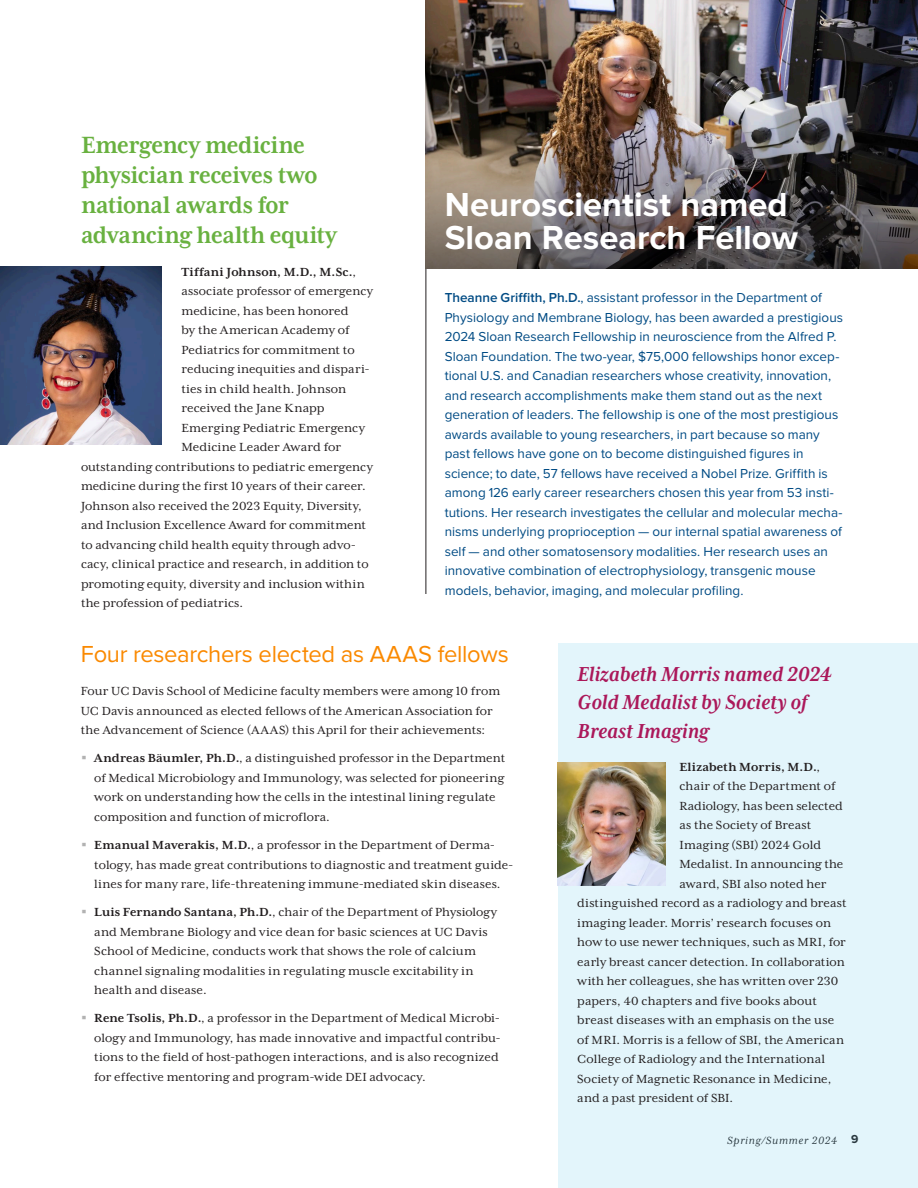
<style>
.page{position:relative;width:918px;height:1188px;background:#fff}
.page>*{position:absolute;margin:0;border:0;box-sizing:border-box;transform-origin:0 0}
.Head_16pt{font:700 34.5px/33px "Proxima Nova";color:#fff}
.Head_16pt-2{font:700 27px/30px "Mrs Eaves XL Serif Nar OT";letter-spacing:-.02em;color:#69b140}
.Head_16pt-3{font:24px "Proxima Nova";letter-spacing:-.015em;color:#fa8900}
.Head_16_ital{font:italic 700 23.25px/28.5px "Mrs Eaves XL Serif Nar OT";letter-spacing:-.005em;color:#ab185a}
.Body_Text_9_mexl_FIRST{font:13.5px/19.5px "Mrs Eaves XL Serif OT";letter-spacing:.01em;color:#231f20}
.Body_Text_9_mexl_FIRST-2{font:13.5px/19.5px "Proxima Nova";color:#004b84}
.Body_Text_9_mexl_FIRST-3{font:700 13.5px "Mrs Eaves XL Serif OT";letter-spacing:.02em;color:#231f20}
.t1{font:italic 12px "Mrs Eaves XL Serif OT";letter-spacing:.06em;color:#231f20}
.s1{font-weight:400}
.s2{font-weight:700}
.s3{font-weight:600}
.s4{font-family:"Proxima Nova";font-weight:700;font-style:normal}
</style>
<div class="page">
<img style="left:426px;top:0;width:492px;height:120px">
<img style="left:426px;top:120px;width:492px;height:149px">
<div style="left:558px;top:643px;width:360px;height:545px;background:#e3f5fb"></div>
<img style="left:0;top:266px;width:161px;height:179px">
<img style="left:558px;top:762px;width:108px;height:123px">
<hr style="left:426px;top:269px;width:1px;height:325px;background:#231f20">
<p class="Head_16pt-2" style="left:81px;top:130px;width:258px">Emergency medicine physician receives two national awards for advancing health equity</p>
<p class="Body_Text_9_mexl_FIRST-3" style="left:181px;top:264px;width:176px">Tiffani Johnson, M.D., M.Sc.<span class="s1">,</span></p>
<p class="Body_Text_9_mexl_FIRST" style="left:181px;top:281px;width:193px">associate professor of emergency</p>
<p class="Body_Text_9_mexl_FIRST" style="left:181px;top:301px;width:169px">medicine, has been honored</p>
<p class="Body_Text_9_mexl_FIRST" style="left:181px;top:320px;width:170px">by the American Academy of</p>
<p class="Body_Text_9_mexl_FIRST" style="left:181px;top:340px;width:175px">Pediatrics for commitment to</p>
<p class="Body_Text_9_mexl_FIRST" style="left:181px;top:359px;width:190px">reducing inequities and dispari-</p>
<p class="Body_Text_9_mexl_FIRST" style="left:181px;top:379px;width:166px">ties in child health. Johnson</p>
<p class="Body_Text_9_mexl_FIRST" style="left:181px;top:398px;width:145px">received the Jane Knapp</p>
<p class="Body_Text_9_mexl_FIRST" style="left:181px;top:418px;width:185px">Emerging Pediatric Emergency</p>
<p class="Body_Text_9_mexl_FIRST" style="left:181px;top:437px;width:161px">Medicine Leader Award for</p>
<p class="Body_Text_9_mexl_FIRST" style="left:81px;top:457px;width:293px">outstanding contributions to pediatric emergency</p>
<p class="Body_Text_9_mexl_FIRST" style="left:81px;top:476px;width:286px">medicine during the first 10 years of their career.</p>
<p class="Body_Text_9_mexl_FIRST" style="left:81px;top:496px;width:282px">Johnson also received the 2023 Equity, Diversity,</p>
<p class="Body_Text_9_mexl_FIRST" style="left:81px;top:515px;width:287px">and Inclusion Excellence Award for commitment</p>
<p class="Body_Text_9_mexl_FIRST" style="left:81px;top:535px;width:276px">to advancing child health equity through advo-</p>
<p class="Body_Text_9_mexl_FIRST" style="left:81px;top:554px;width:289px">cacy, clinical practice and research, in addition to</p>
<p class="Body_Text_9_mexl_FIRST" style="left:81px;top:574px;width:285px">promoting equity, diversity and inclusion within</p>
<p class="Body_Text_9_mexl_FIRST" style="left:81px;top:593px;width:164px">the profession of pediatrics.</p>
<p class="Head_16pt-3" style="left:81px;top:641px;width:429px">Four researchers elected as AAAS fellows</p>
<p class="Body_Text_9_mexl_FIRST" style="left:81px;top:682px;width:421px">Four UC Davis School of Medicine faculty members were among 10 from<br>UC Davis announced as elected fellows of the American Association for the Advancement of Science (AAAS) this April for their achievements:</p>
<p class="Body_Text_9_mexl_FIRST" style="left:94px;top:749px;width:412px"><span class="s2">Andreas Bäumler, Ph.D.</span>, a distinguished professor in the Department of Medical Microbiology and Immunology, was selected for pioneering work on understanding how the cells in the intestinal lining regulate composition and function of microflora.</p>
<p class="Body_Text_9_mexl_FIRST" style="left:94px;top:835px;width:421px"><span class="s2">Emanual Maverakis, M.D.</span>, a professor in the Department of Derma&shy;tology, has made great contributions to diagnostic and treatment guide&shy;lines for many rare, life-threatening immune-mediated skin diseases.</p>
<p class="Body_Text_9_mexl_FIRST" style="left:94px;top:903px;width:404px"><span class="s2">Luis Fernando Santana, Ph.D.</span>, chair of the Department of Physiology and Membrane Biology and vice dean for basic sciences at UC Davis School of Medicine, conducts work that shows the role of calcium channel signaling modalities in regulating muscle excitability in health and disease.</p>
<p class="Body_Text_9_mexl_FIRST" style="left:94px;top:1009px;width:408px"><span class="s2">Rene Tsolis, Ph.D.</span>, a professor in the Department of Medical Microbi&shy;ology and Immunology, has made innovative and impactful contribu&shy;tions to the field of host-pathogen interactions, and is also recognized for effective mentoring and program-wide DEI advocacy.</p>
<p class="Head_16pt" style="left:445px;top:190px;width:355px">Neuroscientist named<br>Sloan Research Fellow</p>
<p class="Body_Text_9_mexl_FIRST-2" style="left:445px;top:288px;width:400px"><span class="s3">Theanne Griffith, Ph.D.</span>, assistant professor in the Department of Physiology and Membrane Biology, has been awarded a prestigious 2024 Sloan Research Fellowship in neuroscience from the Alfred P.<br>Sloan Foundation. The two-year, $75,000 fellowships honor excep&shy;tional U.S. and Canadian researchers whose creativity, innovation, and research accomplishments make them stand out as the next generation of leaders. The fellowship is one of the most prestigious awards available to young researchers, in part because so many past fellows have gone on to become distinguished figures in science; to date, 57 fellows have received a Nobel Prize. Griffith is among 126 early career researchers chosen this year from 53 insti&shy;tutions. Her research investigates the cellular and molecular mecha&shy;nisms underlying proprioception — our internal spatial awareness of self — and other somatosensory modalities. Her research uses an innovative combination of electrophysiology, transgenic mouse models, behavior, imaging, and molecular profiling.</p>
<p class="Head_16_ital" style="left:577px;top:659px;width:256px">Elizabeth Morris named 2024<br>Gold Medalist by Society of<br>Breast Imaging</p>
<p class="Body_Text_9_mexl_FIRST-3" style="left:679px;top:759px;width:142px">Elizabeth Morris, M.D.<span class="s1">,</span></p>
<p class="Body_Text_9_mexl_FIRST" style="left:679px;top:776px;width:157px">chair of the Department of</p>
<p class="Body_Text_9_mexl_FIRST" style="left:679px;top:796px;width:165px">Radiology, has been selected</p>
<p class="Body_Text_9_mexl_FIRST" style="left:679px;top:815px;width:133px">as the Society of Breast</p>
<p class="Body_Text_9_mexl_FIRST" style="left:679px;top:835px;width:143px">Imaging (SBI) 2024 Gold</p>
<p class="Body_Text_9_mexl_FIRST" style="left:679px;top:854px;width:165px">Medalist. In announcing the</p>
<p class="Body_Text_9_mexl_FIRST" style="left:679px;top:874px;width:149px">award, SBI also noted her</p>
<p class="Body_Text_9_mexl_FIRST" style="left:577px;top:893px;width:271px">distinguished record as a radiology and breast</p>
<p class="Body_Text_9_mexl_FIRST" style="left:577px;top:913px;width:255px">imaging leader. Morris’ research focuses on</p>
<p class="Body_Text_9_mexl_FIRST" style="left:577px;top:932px;width:270px">how to use newer techniques, such as MRI, for</p>
<p class="Body_Text_9_mexl_FIRST" style="left:577px;top:952px;width:269px">early breast cancer detection. In collaboration</p>
<p class="Body_Text_9_mexl_FIRST" style="left:577px;top:971px;width:263px">with her colleagues, she has written over 230</p>
<p class="Body_Text_9_mexl_FIRST" style="left:577px;top:991px;width:241px">papers, 40 chapters and five books about</p>
<p class="Body_Text_9_mexl_FIRST" style="left:577px;top:1010px;width:259px">breast diseases with an emphasis on the use</p>
<p class="Body_Text_9_mexl_FIRST" style="left:577px;top:1030px;width:268px">of MRI. Morris is a fellow of SBI, the American</p>
<p class="Body_Text_9_mexl_FIRST" style="left:577px;top:1049px;width:249px">College of Radiology and the International</p>
<p class="Body_Text_9_mexl_FIRST" style="left:577px;top:1069px;width:256px">Society of Magnetic Resonance in Medicine,</p>
<p class="Body_Text_9_mexl_FIRST" style="left:577px;top:1088px;width:157px">and a past president of SBI.</p>
<p class="t1" style="left:727px;top:1134px;width:133px">Spring/Summer 2024 <span class="s4">9</span></p>
</div>
